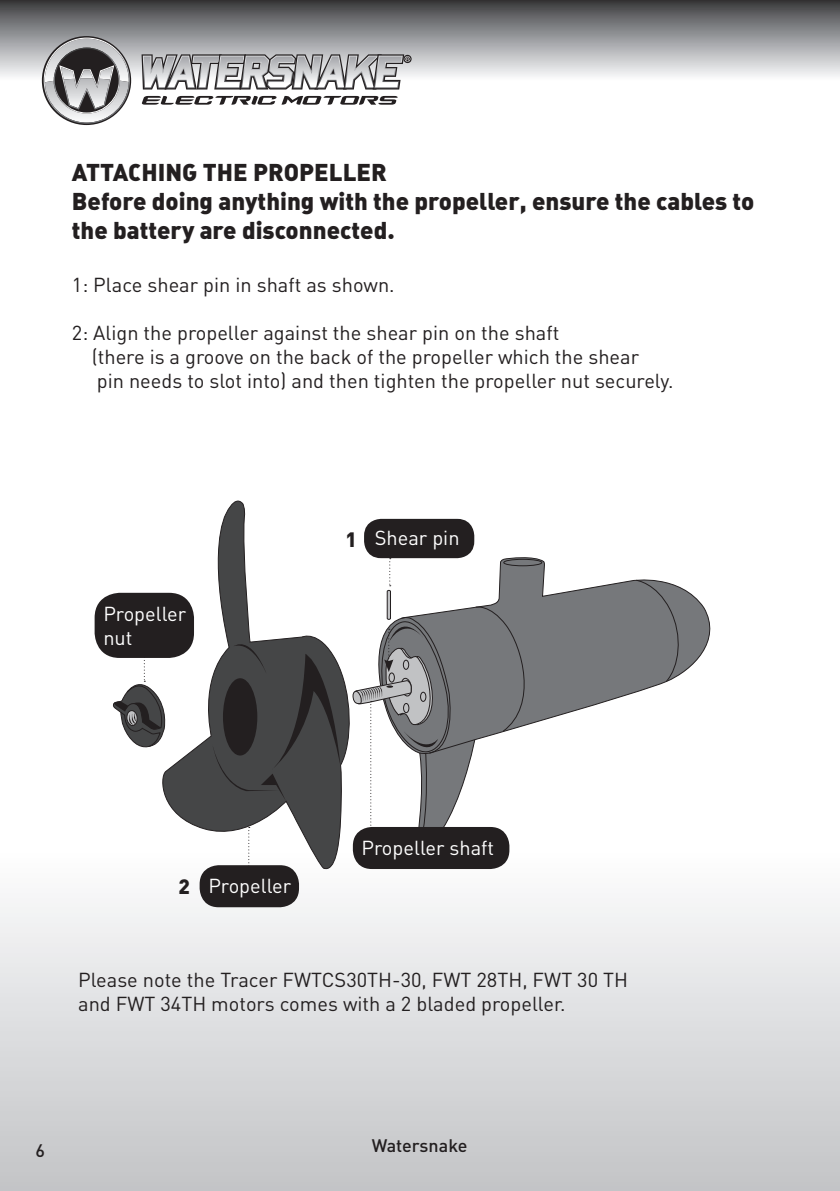
<style>
.page{position:relative;width:840px;height:1191px;background:#fff}
.page>*{position:absolute;margin:0;border:0;box-sizing:border-box;transform-origin:0 0}
.t1{font:24px/28.8px "DIN Black Alternate";color:#231f20}
.t2{font:900 20.6px "DIN";color:#231f20}
.t3{font:20px/24px "DIN";color:#231f20}
.t4{font:20px/24px "DIN";color:#fff}
.t5{font:500 18px "DIN";color:#231f20}
</style>
<div class="page">
<div style="left:0;top:849px;width:839px;height:342px;background:linear-gradient(to bottom,#fdfdfe,#c2c3c6)"></div>
<svg style="left:0;top:0;width:839px;height:104px"></svg>
<svg style="left:142px;top:96px;width:255px;height:9px"></svg>
<svg style="left:141px;top:54px;width:270px;height:36px"></svg>
<svg style="left:44px;top:38px;width:86px;height:86px"></svg>
<svg style="left:372px;top:555px;width:337px;height:298px"></svg>
<div style="left:503px;top:559px;width:39px;height:7px;border:1px solid #231f20;border-radius:50%"></div>
<svg style="left:635px;top:579px;width:49px;height:104px;background:#797b7d"></svg>
<hr style="left:387px;top:590px;width:3px;height:29px;background:#c1c2c4">
<div style="left:386px;top:590px;width:5px;height:30px;border:1px solid #231f20"></div>
<svg style="left:159px;top:500px;width:193px;height:373px"></svg>
<svg style="left:212px;top:633px;width:128px;height:168px;background:#4c4d4e"></svg>
<div style="left:223px;top:678px;width:34px;height:77px;background:#231f20;border-radius:50%"></div>
<div style="left:365px;top:520px;width:108px;height:37px;background:#231f20;border-radius:16px"></div>
<div style="left:364px;top:519px;width:110px;height:39px;border:2px solid #231f20;border-radius:16px"></div>
<div style="left:353px;top:828px;width:155px;height:40px;background:#231f20;border-radius:18px"></div>
<div style="left:352px;top:827px;width:157px;height:42px;border:2px solid #231f20;border-radius:18px"></div>
<div style="left:200px;top:866px;width:98px;height:40px;background:#231f20;border-radius:18px"></div>
<div style="left:199px;top:865px;width:100px;height:42px;border:2px solid #231f20;border-radius:18px"></div>
<div style="left:96px;top:594px;width:97px;height:63px;background:#231f20;border-radius:24px"></div>
<div style="left:95px;top:593px;width:99px;height:65px;border:2px solid #231f20;border-radius:24px"></div>
<svg style="left:389px;top:558px;width:1px;height:28px"></svg>
<svg style="left:113px;top:654px;width:54px;height:95px"></svg>
<svg style="left:248px;top:827px;width:2px;height:41px"></svg>
<svg style="left:352px;top:604px;width:186px;height:246px"></svg>
<p class="t1" style="left:72px;top:160px;width:683px">ATTACHING THE PROPELLER<br>Before doing anything with the propeller, ensure the cables to the battery are disconnected.</p>
<p class="t3" style="left:72px;top:275px;width:324px">1: Place shear pin in shaft as shown.</p>
<p class="t3" style="left:92px;top:323px;width:582px;text-indent:-20px">2: Align the propeller against the shear pin on the shaft<br>(there is a groove on the back of the propeller which the shear<br>pin needs to slot into) and then tighten the propeller nut securely.</p>
<p class="t4" style="left:103px;top:603px;width:84px">Propeller nut</p>
<p class="t2" style="left:345px;top:532px;width:13px">1</p>
<p class="t4" style="left:374px;top:528px;width:86px">Shear pin</p>
<p class="t2" style="left:178px;top:879px;width:13px">2</p>
<p class="t4" style="left:208px;top:876px;width:84px">Propeller</p>
<p class="t4" style="left:361px;top:838px;width:134px">Propeller shaft</p>
<p class="t3" style="left:78px;top:969px;width:551px">Please note the Tracer FWTCS30TH-30, FWT 28TH, FWT 30 TH and FWT 34TH motors comes with a 2 bladed propeller.</p>
<p class="t5" style="left:35px;top:1144px;width:11px">6</p>
<p class="t5" style="left:371px;top:1139px;width:97px">Watersnake</p>
</div>
